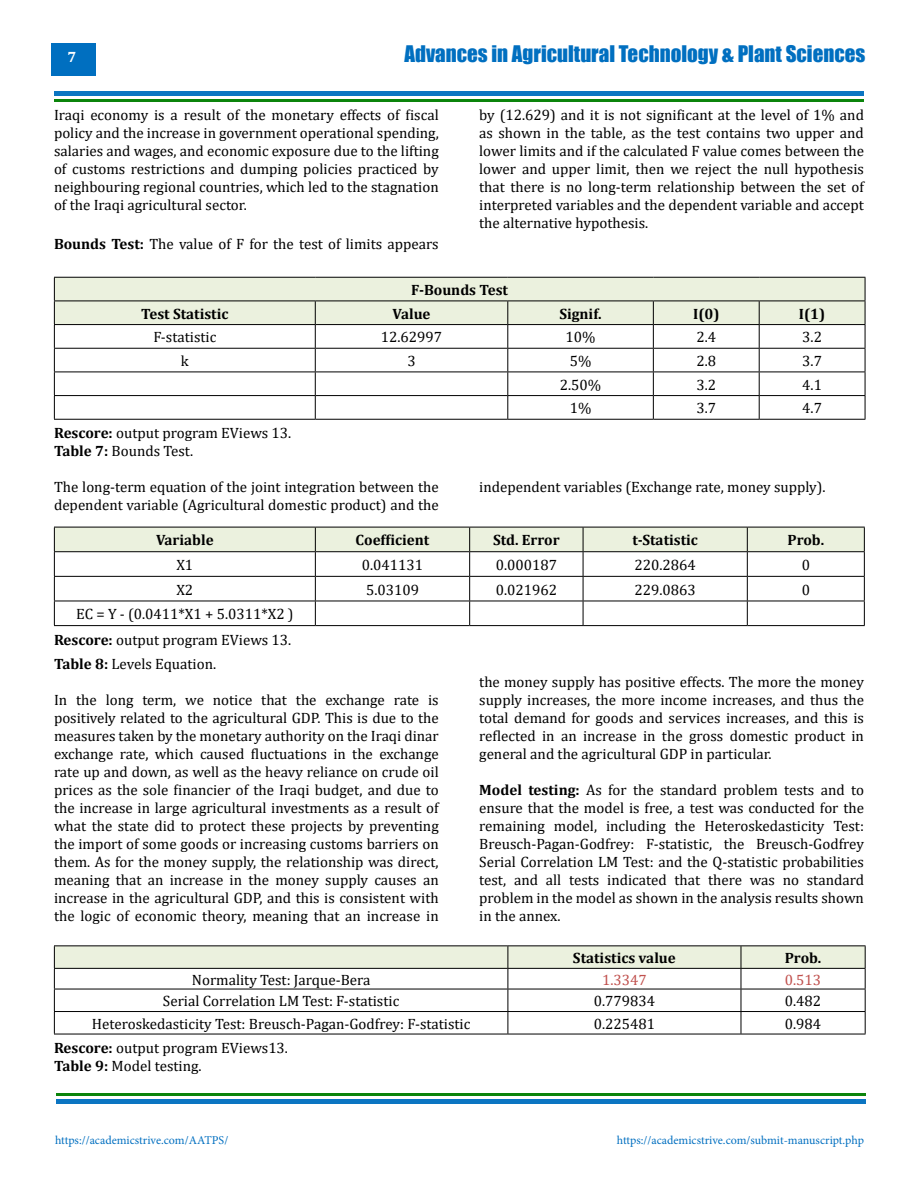
<style>
.page{position:relative;width:918px;height:1188px;background:#fff}
.page>*{position:absolute;margin:0;border:0;box-sizing:border-box;transform-origin:0 0}
.t1{font:21px "Impact";color:#006fc0}
.t2{font:15px/18px "Cambria";color:#000;text-align:justify}
.t3{font:700 15px "Cambria";color:#000}
.t4{font:15px "Cambria";color:#c0504d}
.t5{font:700 15px "Cambria";color:#fff}
.t6{font:12px "Minion Pro";color:#006fc0}
.s1{font-weight:700}
</style>
<div class="page">
<div style="left:51px;top:43px;width:45px;height:33px;background:#006fc0"></div>
<div style="left:54px;top:91px;width:810px;height:5px;background:#0b75c2"></div>
<div style="left:56px;top:1099px;width:810px;height:5px;background:#0b75c2"></div>
<hr style="left:54px;top:99px;width:810px;height:3px;background:#007f01">
<hr style="left:56px;top:1094px;width:810px;height:2px;background:#007f01">
<svg style="left:54px;top:277px;width:812px;height:142px"></svg>
<hr style="left:54px;top:419px;width:261px;height:1px;background:#000">
<hr style="left:315px;top:419px;width:193px;height:1px;background:#000">
<hr style="left:508px;top:419px;width:145px;height:1px;background:#000">
<hr style="left:653px;top:419px;width:106px;height:1px;background:#000">
<hr style="left:759px;top:419px;width:106px;height:1px;background:#000">
<svg style="left:54px;top:527px;width:811px;height:98px"></svg>
<hr style="left:54px;top:625px;width:261px;height:1px;background:#000">
<hr style="left:315px;top:625px;width:155px;height:1px;background:#000">
<hr style="left:470px;top:625px;width:113px;height:1px;background:#000">
<hr style="left:583px;top:625px;width:164px;height:1px;background:#000">
<hr style="left:747px;top:625px;width:118px;height:1px;background:#000">
<hr style="left:54px;top:945px;width:454px;height:1px;background:#000">
<hr style="left:508px;top:945px;width:233px;height:1px;background:#000">
<hr style="left:741px;top:945px;width:125px;height:1px;background:#000">
<svg style="left:54px;top:946px;width:812px;height:88px"></svg>
<hr style="left:54px;top:1034px;width:454px;height:1px;background:#000">
<hr style="left:508px;top:1034px;width:233px;height:1px;background:#000">
<hr style="left:741px;top:1034px;width:125px;height:1px;background:#000">
<p class="t5" style="left:68px;top:47px;width:10px">7</p>
<h1 class="t1" style="left:405px;top:37px;width:462px">Advances in Agricultural Technology &amp; Plant Sciences</h1>
<p class="t2" style="left:54px;top:105px;width:386px">Iraqi economy is a result of the monetary effects of fiscal policy and the increase in government operational spending, salaries and wages, and economic exposure due to the lifting of customs restrictions and dumping policies practiced by neighbouring regional countries, which led to the stagnation of the Iraqi agricultural sector.</p>
<p class="t2" style="left:54px;top:235px;width:386px"><span class="s1">Bounds Test:</span> The value of F for the test of limits appears</p>
<p class="t2" style="left:479px;top:105px;width:386px">by (12.629) and it is not significant at the level of 1% and as shown in the table, as the test contains two upper and lower limits and if the calculated F value comes between the lower and upper limit, then we reject the null hypothesis that there is no long-term relationship between the set of interpreted variables and the dependent variable and accept the alternative hypothesis.</p>
<p class="t3" style="left:411px;top:279px;width:98px">F-Bounds Test</p>
<p class="t3" style="left:141px;top:303px;width:89px">Test Statistic</p>
<p class="t3" style="left:392px;top:303px;width:40px">Value</p>
<p class="t3" style="left:559px;top:303px;width:44px">Signif.</p>
<p class="t3" style="left:693px;top:303px;width:28px">I(0)</p>
<p class="t3" style="left:799px;top:303px;width:28px">I(1)</p>
<p class="t2" style="left:153px;top:328px;width:64px">F-statistic</p>
<p class="t2" style="left:381px;top:328px;width:63px">12.62997</p>
<p class="t2" style="left:566px;top:328px;width:31px">10%</p>
<p class="t2" style="left:696px;top:328px;width:21px">2.4</p>
<p class="t2" style="left:802px;top:328px;width:21px">3.2</p>
<p class="t2" style="left:181px;top:352px;width:9px">k</p>
<p class="t2" style="left:407px;top:352px;width:10px">3</p>
<p class="t2" style="left:570px;top:352px;width:23px">5%</p>
<p class="t2" style="left:696px;top:352px;width:21px">2.8</p>
<p class="t2" style="left:802px;top:352px;width:21px">3.7</p>
<p class="t2" style="left:560px;top:375px;width:43px">2.50%</p>
<p class="t2" style="left:696px;top:375px;width:21px">3.2</p>
<p class="t2" style="left:802px;top:375px;width:21px">4.1</p>
<p class="t2" style="left:570px;top:399px;width:23px">1%</p>
<p class="t2" style="left:696px;top:399px;width:21px">3.7</p>
<p class="t2" style="left:802px;top:399px;width:21px">4.7</p>
<p class="t2" style="left:54px;top:424px;width:239px"><span class="s1">Rescore:</span> output program EViews 13.<br><span class="s1">Table 7:</span> Bounds Test.</p>
<p class="t2" style="left:54px;top:478px;width:386px">The long-term equation of the joint integration between the dependent variable (Agricultural domestic product) and the</p>
<p class="t2" style="left:479px;top:478px;width:348px">independent variables (Exchange rate, money supply).</p>
<p class="t3" style="left:156px;top:530px;width:59px">Variable</p>
<p class="t3" style="left:356px;top:530px;width:75px">Coefficient</p>
<p class="t3" style="left:493px;top:530px;width:68px">Std. Error</p>
<p class="t3" style="left:632px;top:530px;width:67px">t-Statistic</p>
<p class="t3" style="left:788px;top:530px;width:38px">Prob.</p>
<p class="t2" style="left:176px;top:556px;width:18px">X1</p>
<p class="t2" style="left:362px;top:556px;width:63px">0.041131</p>
<p class="t2" style="left:496px;top:556px;width:63px">0.000187</p>
<p class="t2" style="left:635px;top:556px;width:63px">220.2864</p>
<p class="t2" style="left:802px;top:556px;width:10px">0</p>
<p class="t2" style="left:176px;top:580px;width:18px">X2</p>
<p class="t2" style="left:366px;top:580px;width:54px">5.03109</p>
<p class="t2" style="left:496px;top:580px;width:63px">0.021962</p>
<p class="t2" style="left:635px;top:580px;width:63px">229.0863</p>
<p class="t2" style="left:802px;top:580px;width:10px">0</p>
<p class="t2" style="left:54px;top:601px;width:241px;line-height:25.2px;text-align:left;text-indent:22px">EC = Y - (0.0411*X1 + 5.0311*X2 )<br><span class="s1">Rescore:</span> output program EViews 13.<br><span class="s1">Table 8:</span> Levels Equation.</p>
<p class="t2" style="left:54px;top:691px;width:386px">In the long term, we notice that the exchange rate is positively related to the agricultural GDP. This is due to the measures taken by the monetary authority on the Iraqi dinar exchange rate, which caused fluctuations in the exchange rate up and down, as well as the heavy reliance on crude oil prices as the sole financier of the Iraqi budget, and due to the increase in large agricultural investments as a result of what the state did to protect these projects by preventing the import of some goods or increasing customs barriers on them. As for the money supply, the relationship was direct, meaning that an increase in the money supply causes an increase in the agricultural GDP, and this is consistent with the logic of economic theory, meaning that an increase in</p>
<p class="t2" style="left:479px;top:673px;width:386px">the money supply has positive effects. The more the money supply increases, the more income increases, and thus the total demand for goods and services increases, and this is reflected in an increase in the gross domestic product in general and the agricultural GDP in particular.</p>
<p class="t2" style="left:479px;top:781px;width:386px"><span class="s1">Model testing:</span> As for the standard problem tests and to ensure that the model is free, a test was conducted for the remaining model, including the Heteroskedasticity Test:<br>Breusch-Pagan-Godfrey: F-statistic, the Breusch-Godfrey Serial Correlation LM Test: and the Q-statistic probabilities test, and all tests indicated that there was no standard problem in the model as shown in the analysis results shown in the annex.</p>
<p class="t3" style="left:573px;top:947px;width:104px">Statistics value</p>
<p class="t3" style="left:785px;top:947px;width:38px">Prob.</p>
<p class="t2" style="left:192px;top:970px;width:180px">Normality Test: Jarque-Bera</p>
<p class="t4" style="left:602px;top:971px;width:46px">1.3347</p>
<p class="t4" style="left:785px;top:971px;width:38px">0.513</p>
<p class="t2" style="left:163px;top:992px;width:238px">Serial Correlation LM Test: F-statistic</p>
<p class="t2" style="left:594px;top:992px;width:63px">0.779834</p>
<p class="t2" style="left:785px;top:992px;width:38px">0.482</p>
<p class="t2" style="left:92px;top:1014px;width:380px">Heteroskedasticity Test: Breusch-Pagan-Godfrey: F-statistic</p>
<p class="t2" style="left:594px;top:1014px;width:63px">0.225481</p>
<p class="t2" style="left:785px;top:1014px;width:38px">0.984</p>
<p class="t2" style="left:54px;top:1039px;width:236px"><span class="s1">Rescore:</span> output program EViews13.<br><span class="s1">Table 9:</span> Model testing.</p>
<p class="t6" style="left:55px;top:1132px;width:175px">https://academicstrive.com/AATPS/</p>
<p class="t6" style="left:617px;top:1132px;width:249px">https://academicstrive.com/submit-manuscript.php</p>
</div>
